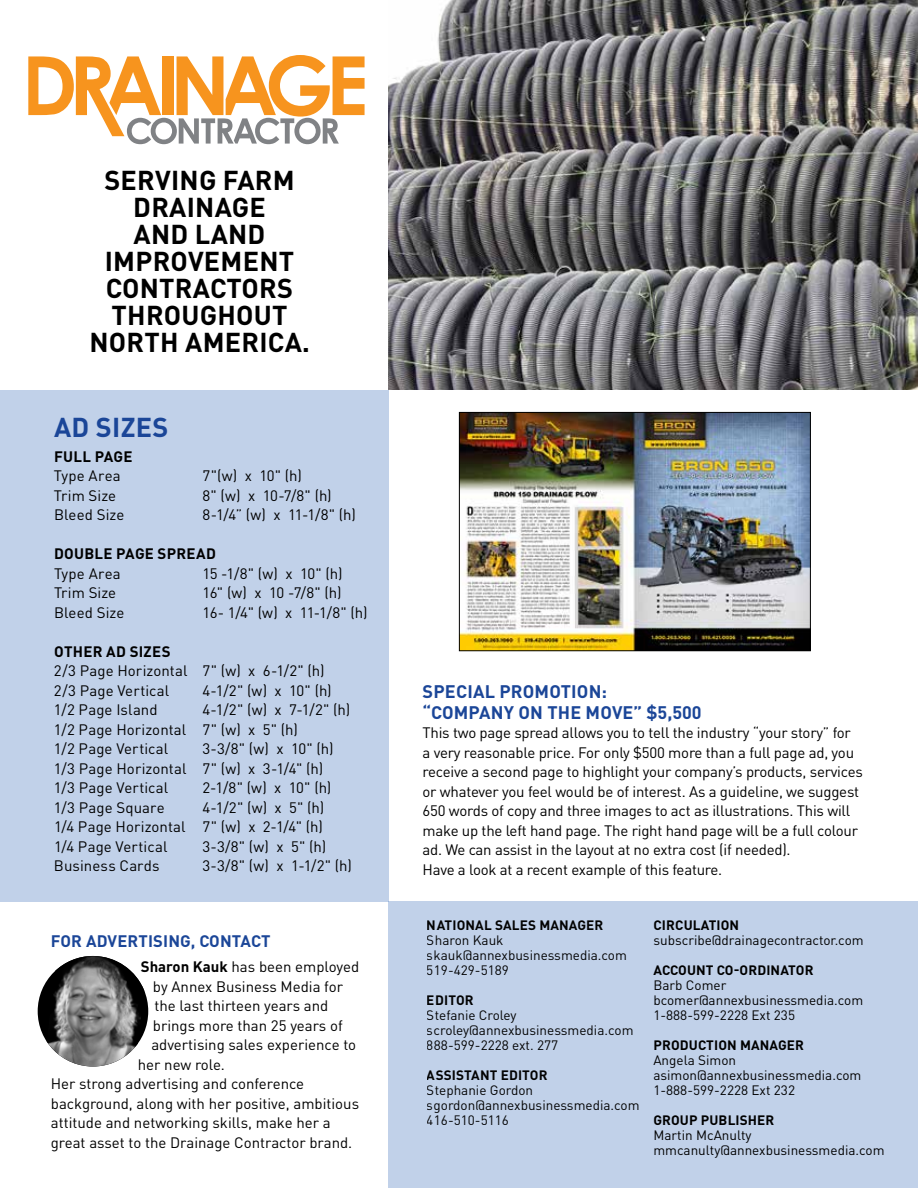
<style>
.page{position:relative;width:918px;height:1188px;background:#fff}
.page>*{position:absolute;margin:0;border:0;box-sizing:border-box;transform-origin:0 0}
.t1{font:700 27px/27px "DIN Pro";letter-spacing:.01em;color:#000;text-align:center}
.t2{font:700 27px "DIN Pro";letter-spacing:.01em;color:#1b4698}
.t3{font:700 18px/21px "DIN Pro";letter-spacing:.01em;color:#1b4698}
.t4{font:700 16.5px "DIN Pro";letter-spacing:.01em;color:#1b4698}
.t5{font:15px/19.5px "DIN Pro";letter-spacing:-.015em;color:#000;text-align:justify}
.t6{font:15px/19.5px "DIN Pro";letter-spacing:.005em;color:#000}
.t7{font:700 15px "DIN Pro";letter-spacing:.02em;color:#000}
.t8{font:15px "DIN Pro";letter-spacing:.01em;color:#000}
.t9{font:13.5px/15px "DIN Pro";color:#000}
.t10{font:700 13.5px "DIN Pro";letter-spacing:.01em;color:#000}
.s1{font-weight:700}
</style>
<div class="page">
<img style="left:389px;top:0;width:529px;height:390px">
<div style="left:0;top:390px;width:389px;height:512px;background:#c1d1e9"></div>
<div style="left:389px;top:902px;width:529px;height:286px;background:#c1d1e9"></div>
<div style="left:38px;top:956px;width:110px;height:111px;background:#000;border-radius:50%"></div>
<img style="left:47px;top:956px;width:97px;height:111px">
<img style="left:461px;top:414px;width:348px;height:235px">
<div style="left:459px;top:412px;width:352px;height:239px;border:1px solid #000"></div>
<svg style="left:28px;top:55px;width:337px;height:89px"></svg>
<h1 class="t1" style="left:90px;top:166px;width:222px">SERVING FARM<br>DRAINAGE<br>AND LAND<br>IMPROVEMENT<br>CONTRACTORS<br>THROUGHOUT<br>NORTH AMERICA.</h1>
<h1 class="t2" style="left:54px;top:409px;width:116px">AD SIZES</h1>
<p class="t7" style="left:54px;top:446px;width:80px">FULL PAGE</p>
<p class="t8" style="left:54px;top:465px;width:68px">Type Area</p>
<p class="t5" style="left:202px;top:465px;width:101px">7"(w) x 10" (h)</p>
<p class="t5" style="left:54px;top:485px;width:64px">Trim Size</p>
<p class="t5" style="left:202px;top:485px;width:131px">8" (w) x 10-7/8" (h)</p>
<p class="t6" style="left:54px;top:504px;width:72px">Bleed Size</p>
<p class="t5" style="left:203px;top:504px;width:155px">8-1/4” (w) x 11-1/8" (h)</p>
<p class="t7" style="left:54px;top:543px;width:164px">DOUBLE PAGE SPREAD</p>
<p class="t8" style="left:54px;top:563px;width:68px">Type Area</p>
<p class="t5" style="left:203px;top:563px;width:142px">15 -1/8" (w) x 10" (h)</p>
<p class="t5" style="left:54px;top:582px;width:64px">Trim Size</p>
<p class="t5" style="left:203px;top:582px;width:141px">16" (w) x 10 -7/8" (h)</p>
<p class="t6" style="left:54px;top:602px;width:72px">Bleed Size</p>
<p class="t5" style="left:203px;top:602px;width:167px">16- 1/4" (w) x 11-1/8" (h)</p>
<p class="t7" style="left:54px;top:641px;width:118px">OTHER AD SIZES</p>
<p class="t6" style="left:54px;top:660px;width:272px">2/3 Page Horizontal 7" (w) x 6-1/2" (h)<br>2/3 Page Vertical</p>
<p class="t5" style="left:202px;top:680px;width:131px">4-1/2" (w) x 10" (h)</p>
<p class="t6" style="left:54px;top:699px;width:298px;text-indent:148px">4-1/2" (w) x 7-1/2" (h)<br>1/2 Page Horizontal 7" (w) x 5" (h)<br>1/2 Page Vertical</p>
<p class="t6" style="left:54px;top:699px;width:105px">1/2 Page Island</p>
<p class="t6" style="left:54px;top:738px;width:281px;text-indent:149px">3-3/8" (w) x 10" (h)<br>1/3 Page Horizontal 7" (w) x 3-1/4" (h)<br>1/3 Page Vertical</p>
<p class="t5" style="left:202px;top:777px;width:130px">2-1/8" (w) x 10" (h)</p>
<p class="t5" style="left:54px;top:797px;width:272px;text-indent:148px">4-1/2" (w) x 5" (h)<br>1/4 Page Horizontal 7" (w) x 2-1/4" (h)<br>1/4 Page Vertical</p>
<p class="t6" style="left:54px;top:797px;width:112px">1/3 Page Square</p>
<p class="t5" style="left:203px;top:836px;width:125px">3-3/8" (w) x 5" (h)</p>
<p class="t8" style="left:54px;top:855px;width:107px">Business Cards</p>
<p class="t5" style="left:202px;top:855px;width:151px">3-3/8" (w) x 1-1/2" (h)</p>
<p class="t4" style="left:51px;top:930px;width:221px">FOR ADVERTISING, CONTACT</p>
<p class="t5" style="left:141px;top:957px;width:220px"><span class="s1">Sharon Kauk</span> has been employed</p>
<p class="t5" style="left:153px;top:976px;width:192px">by Annex Business Media for</p>
<p class="t5" style="left:154px;top:996px;width:176px">the last thirteen years and</p>
<p class="t5" style="left:153px;top:1015px;width:191px">brings more than 25 years of</p>
<p class="t5" style="left:151px;top:1035px;width:206px">advertising sales experience to</p>
<p class="t5" style="left:138px;top:1054px;width:89px">her new role.</p>
<p class="t5" style="left:51px;top:1074px;width:255px">Her strong advertising and conference</p>
<p class="t5" style="left:51px;top:1093px;width:310px">background, along with her positive, ambitious</p>
<p class="t5" style="left:51px;top:1113px;width:281px">attitude and networking skills, make her a</p>
<p class="t5" style="left:51px;top:1132px;width:303px">great asset to the Drainage Contractor brand.</p>
<p class="t3" style="left:423px;top:680px;width:281px">SPECIAL PROMOTION: “COMPANY ON THE MOVE” $5,500</p>
<p class="t5" style="left:423px;top:722px;width:442px;text-align:left">This two page spread allows you to tell the industry “your story” for<br>a very reasonable price. For only $500 more than a full page ad, you receive a second page to highlight your company’s products, services or whatever you feel would be of interest. As a guideline, we suggest 650 words of copy and three images to act as illustrations. This will make up the left hand page. The right hand page will be a full colour ad. We can assist in the layout at no extra cost (if needed).<br>Have a look at a recent example of this feature.</p>
<p class="t10" style="left:427px;top:916px;width:178px">NATIONAL SALES MANAGER</p>
<p class="t9" style="left:427px;top:932px;width:202px">Sharon Kauk skauk@annexbusinessmedia.com<br>519-429-5189</p>
<p class="t10" style="left:427px;top:991px;width:48px">EDITOR</p>
<p class="t9" style="left:427px;top:1007px;width:208px">Stefanie Croley scroley@annexbusinessmedia.com<br>888-599-2228 ext. 277</p>
<p class="t10" style="left:427px;top:1066px;width:122px">ASSISTANT EDITOR</p>
<p class="t9" style="left:427px;top:1082px;width:214px">Stephanie Gordon sgordon@annexbusinessmedia.com<br>416-510-5116</p>
<p class="t10" style="left:653px;top:916px;width:87px">CIRCULATION</p>
<p class="t9" style="left:653px;top:932px;width:212px">subscribe@drainagecontractor.com</p>
<p class="t10" style="left:653px;top:961px;width:162px">ACCOUNT CO-ORDINATOR</p>
<p class="t9" style="left:653px;top:977px;width:211px">Barb Comer bcomer@annexbusinessmedia.com<br>1-888-599-2228 Ext 235</p>
<p class="t10" style="left:653px;top:1036px;width:152px">PRODUCTION MANAGER</p>
<p class="t9" style="left:653px;top:1052px;width:210px">Angela Simon asimon@annexbusinessmedia.com<br>1-888-599-2228 Ext 232</p>
<p class="t10" style="left:653px;top:1111px;width:122px">GROUP PUBLISHER</p>
<p class="t9" style="left:653px;top:1127px;width:233px">Martin McAnulty mmcanulty@annexbusinessmedia.com</p>
</div>
